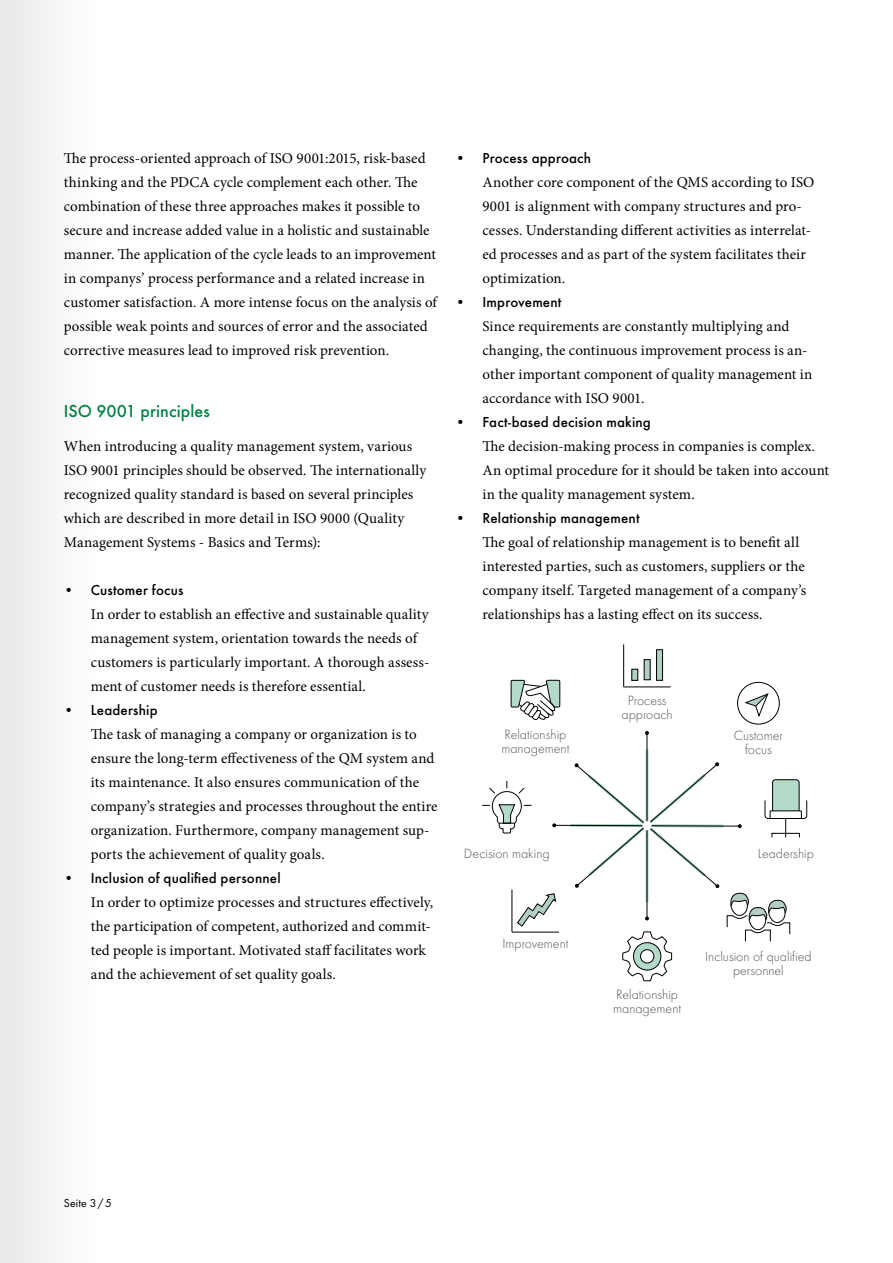
<style>
.page{position:relative;width:893px;height:1263px;background:#fff}
.page>*{position:absolute;margin:0;border:0;box-sizing:border-box;transform-origin:0 0}
.t1{font:500 18px "Futura";letter-spacing:.005em;color:#008244}
.t2{font:15px/24px "Minion Pro";letter-spacing:.005em;color:#000}
.t3{font:500 15px "Futura";letter-spacing:.01em;color:#000}
.t4{font:300 13.95px/14px "Futura";color:#565555;text-align:center}
.t5{font:12px "Futura Boo";letter-spacing:.015em;color:#000}
</style>
<div class="page">
<svg style="left:622px;top:931px;width:50px;height:50px"></svg>
<div style="left:633px;top:942px;width:28px;height:28px;border:1px solid #000;border-radius:50%"></div>
<div style="left:640px;top:949px;width:14px;height:14px;border:1px solid #000;border-radius:50%"></div>
<hr style="left:646px;top:830px;width:2px;height:72px;background:#007d40">
<hr style="left:647px;top:830px;width:1px;height:89px;background:#000">
<svg style="left:645px;top:916px;width:4px;height:4px"></svg>
<hr style="left:646px;top:749px;width:2px;height:72px;background:#007d40">
<hr style="left:647px;top:733px;width:1px;height:88px;background:#000">
<svg style="left:645px;top:731px;width:4px;height:4px"></svg>
<hr style="left:652px;top:824px;width:71px;height:3px;background:#007d40">
<hr style="left:652px;top:825px;width:88px;height:1px;background:#000">
<svg style="left:738px;top:824px;width:4px;height:4px"></svg>
<hr style="left:570px;top:824px;width:72px;height:3px;background:#007d40">
<hr style="left:554px;top:825px;width:88px;height:1px;background:#000">
<svg style="left:552px;top:823px;width:4px;height:4px"></svg>
<div style="left:632px;top:669px;width:6px;height:11px;background:#b3cfc1"></div>
<div style="left:644px;top:660px;width:6px;height:20px;background:#b3cfc1"></div>
<div style="left:656px;top:650px;width:6px;height:30px;background:#b3cfc1"></div>
<hr style="left:623px;top:644px;width:1px;height:43px;background:#000">
<hr style="left:624px;top:686px;width:47px;height:1px;background:#000">
<div style="left:631px;top:669px;width:7px;height:12px;border:1px solid #000"></div>
<div style="left:656px;top:649px;width:7px;height:32px;border:1px solid #000"></div>
<hr style="left:512px;top:889px;width:1px;height:43px;background:#000">
<hr style="left:512px;top:932px;width:47px;height:1px;background:#000">
<svg style="left:517px;top:893px;width:39px;height:34px"></svg>
<svg style="left:727px;top:892px;width:63px;height:50px"></svg>
<svg style="left:574px;top:762px;width:146px;height:126px"></svg>
<div style="left:737px;top:682px;width:43px;height:42px;border:1px solid #000;border-radius:50%"></div>
<svg style="left:745px;top:693px;width:24px;height:24px"></svg>
<svg style="left:510px;top:679px;width:50px;height:41px"></svg>
<svg style="left:764px;top:779px;width:43px;height:58px"></svg>
<svg style="left:482px;top:781px;width:49px;height:52px"></svg>
<div style="left:0;top:0;width:96px;height:1263px;background:#f4f4f4"></div>
<p class="t2" style="left:64px;top:146px;width:375px">The process-oriented approach of ISO 9001:2015, risk-based thinking and the PDCA cycle complement each other. The combination of these three approaches makes it possible to secure and increase added value in a holistic and sustainable manner. The application of the cycle leads to an improvement in companys’ process performance and a related increase in customer satisfaction. A more intense focus on the analysis of possible weak points and sources of error and the associated corrective measures lead to improved risk prevention.</p>
<p class="t1" style="left:64px;top:397px;width:148px">ISO 9001 principles</p>
<p class="t2" style="left:64px;top:434px;width:364px">When introducing a quality management system, various ISO 9001 principles should be observed. The internationally recognized quality standard is based on several principles which are described in more detail in ISO 9000 (Quality Management Systems - Basics and Terms):</p>
<p class="t3" style="left:64px;top:578px;width:121px">• Customer focus</p>
<p class="t2" style="left:91px;top:602px;width:340px">In order to establish an effective and sustainable quality management system, orientation towards the needs of customers is particularly important. A thorough assess&shy;ment of customer needs is therefore essential.</p>
<p class="t3" style="left:64px;top:698px;width:95px">• Leadership</p>
<p class="t2" style="left:91px;top:722px;width:348px">The task of managing a company or organization is to ensure the long-term effectiveness of the QM system and its maintenance. It also ensures communication of the company’s strategies and processes throughout the entire organization. Furthermore, company management sup&shy;ports the achievement of quality goals.</p>
<p class="t3" style="left:64px;top:866px;width:218px">• Inclusion of qualified personnel</p>
<p class="t2" style="left:91px;top:890px;width:344px">In order to optimize processes and structures effectively, the participation of competent, authorized and commit&shy;ted people is important. Motivated staff facilitates work and the achievement of set quality goals.</p>
<p class="t3" style="left:455px;top:146px;width:137px">• Process approach</p>
<p class="t2" style="left:482px;top:170px;width:333px">Another core component of the QMS according to ISO 9001 is alignment with company structures and pro&shy;cesses. Understanding different activities as interrelat&shy;ed processes and as part of the system facilitates their optimization.</p>
<p class="t3" style="left:455px;top:290px;width:108px">• Improvement</p>
<p class="t2" style="left:482px;top:314px;width:331px">Since requirements are constantly multiplying and changing, the continuous improvement process is an&shy;other important component of quality management in accordance with ISO 9001.</p>
<p class="t3" style="left:455px;top:410px;width:197px">• Fact-based decision making</p>
<p class="t2" style="left:482px;top:434px;width:348px">The decision-making process in companies is complex.<br>An optimal procedure for it should be taken into account in the quality management system.</p>
<p class="t3" style="left:455px;top:506px;width:186px">• Relationship management</p>
<p class="t2" style="left:482px;top:530px;width:325px">The goal of relationship management is to benefit all interested parties, such as customers, suppliers or the company itself. Targeted management of a company’s relationships has a lasting effect on its success.</p>
<p class="t4" style="left:501px;top:727px;width:70px;text-align:left">Relationship management</p>
<p class="t4" style="left:464px;top:846px;width:87px">Decision making</p>
<p class="t4" style="left:502px;top:936px;width:68px">Improvement</p>
<p class="t4" style="left:622px;top:693px;width:53px">Process approach</p>
<p class="t4" style="left:734px;top:728px;width:51px">Customer focus</p>
<p class="t4" style="left:758px;top:846px;width:58px">Leadership</p>
<p class="t4" style="left:613px;top:987px;width:70px;text-align:left">Relationship management</p>
<p class="t4" style="left:705px;top:949px;width:108px">Inclusion of qualified personnel</p>
<p class="t5" style="left:64px;top:1194px;width:50px">Seite 3/5</p>
</div>
